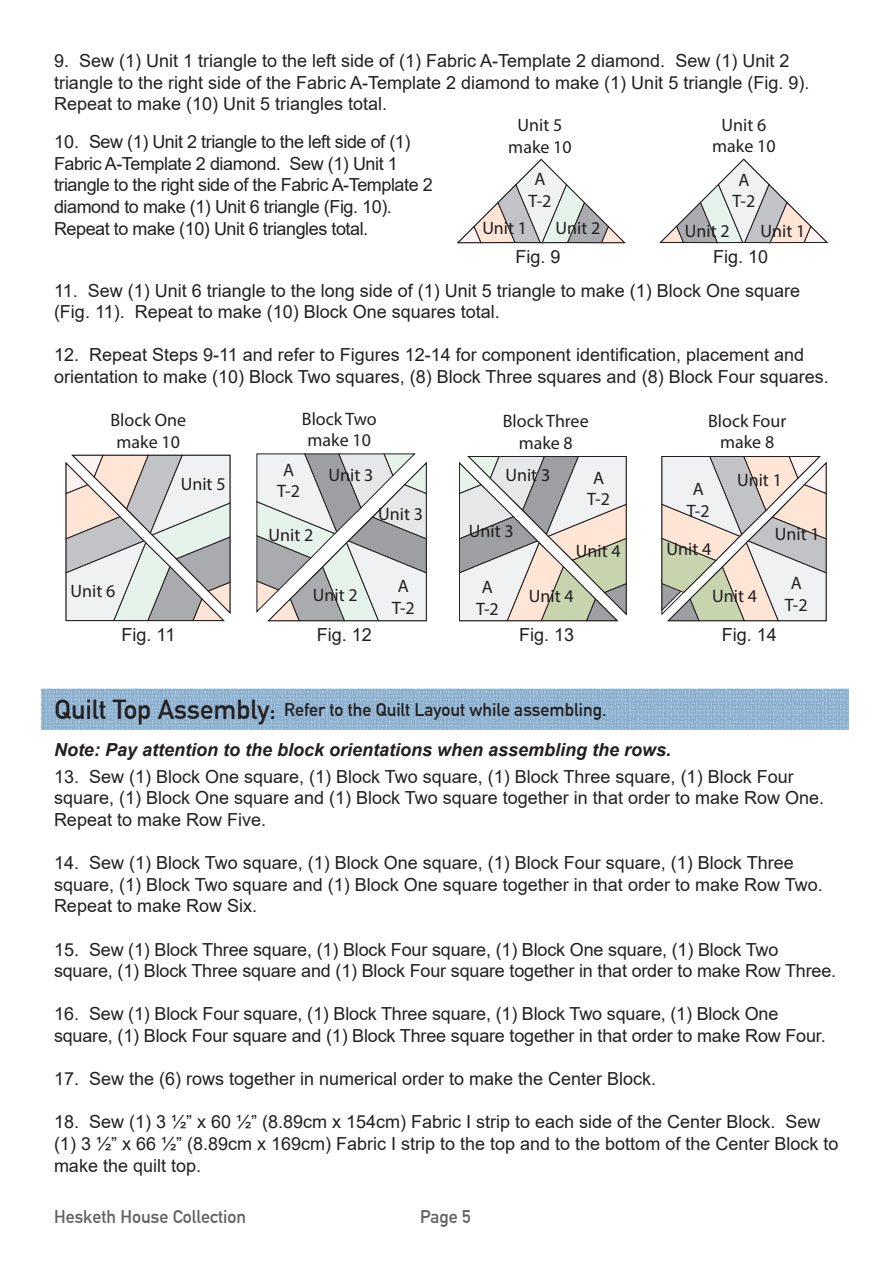
<style>
.page{position:relative;width:893px;height:1263px;background:#fff}
.page>*{position:absolute;margin:0;border:0;box-sizing:border-box;transform-origin:0 0}
.t1{font:18px/21.6px "Arial";color:#231f20}
.t2{font:18px/21.6px "Myriad Pro";color:#231f20;text-align:center}
.t3{font:18px/21.6px "Arial";letter-spacing:-.025em;color:#231f20}
.t4{font:italic 700 18px "Arial";color:#231f20}
.t5{font:700 18px "DIN Alternate";color:#231f20}
.t6{font:700 18px "DIN Alternate";color:#616365}
.s1{font-size:27px}
</style>
<div class="page">
<svg style="left:457px;top:158px;width:168px;height:86px"></svg>
<svg style="left:659px;top:158px;width:169px;height:85px"></svg>
<svg style="left:256px;top:453px;width:171px;height:169px"></svg>
<svg style="left:459px;top:456px;width:168px;height:166px"></svg>
<svg style="left:662px;top:456px;width:164px;height:166px"></svg>
<img style="left:41px;top:688px;width:808px;height:41px">
<svg style="left:66px;top:454px;width:164px;height:167px"></svg>
<p class="t1" style="left:54px;top:50px;width:757px">9. Sew (1) Unit 1 triangle to the left side of (1) Fabric A-Template 2 diamond. Sew (1) Unit 2 triangle to the right side of the Fabric A-Template 2 diamond to make (1) Unit 5 triangle (Fig. 9).<br>Repeat to make (10) Unit 5 triangles total.</p>
<p class="t3" style="left:54px;top:131px;width:380px">10. Sew (1) Unit 2 triangle to the left side of (1)<br>Fabric A-Template 2 diamond. Sew (1) Unit 1 triangle to the right side of the Fabric A-Template 2 diamond to make (1) Unit 6 triangle (Fig. 10).<br>Repeat to make (10) Unit 6 triangles total.</p>
<p class="t2" style="left:712px;top:114px;width:65px">Unit 6 make 10</p>
<p class="t2" style="left:508px;top:114px;width:65px">Unit 5 make 10</p>
<p class="t2" style="left:529px;top:168px;width:24px">A<br>T-2</p>
<p class="t2" style="left:732px;top:169px;width:24px">A<br>T-2</p>
<p class="t2" style="left:482px;top:216px;width:46px">Unit 1</p>
<p class="t2" style="left:555px;top:216px;width:46px">Unit 2</p>
<p class="t2" style="left:685px;top:220px;width:46px">Unit 2</p>
<p class="t2" style="left:761px;top:220px;width:46px">Unit 1</p>
<p class="t1" style="left:516px;top:246px;width:47px">Fig. 9</p>
<p class="t1" style="left:713px;top:246px;width:57px">Fig. 10</p>
<p class="t1" style="left:54px;top:279px;width:747px">11. Sew (1) Unit 6 triangle to the long side of (1) Unit 5 triangle to make (1) Block One square (Fig. 11). Repeat to make (10) Block One squares total.</p>
<p class="t1" style="left:54px;top:344px;width:776px">12. Repeat Steps 9-11 and refer to Figures 12-14 for component identification, placement and orientation to make (10) Block Two squares, (8) Block Three squares and (8) Block Four squares.</p>
<p class="t2" style="left:110px;top:409px;width:77px">Block One make 10</p>
<p class="t2" style="left:181px;top:473px;width:46px">Unit 5</p>
<p class="t2" style="left:302px;top:408px;width:76px">Block Two make 10</p>
<p class="t2" style="left:277px;top:458px;width:24px">A<br>T-2</p>
<p class="t2" style="left:329px;top:464px;width:46px">Unit 3</p>
<p class="t2" style="left:378px;top:503px;width:46px">Unit 3</p>
<p class="t2" style="left:503px;top:410px;width:88px">Block Three make 8</p>
<p class="t2" style="left:505px;top:464px;width:46px">Unit 3</p>
<p class="t2" style="left:587px;top:466px;width:24px">A<br>T-2</p>
<p class="t2" style="left:708px;top:410px;width:80px">Block Four make 8</p>
<p class="t2" style="left:737px;top:469px;width:46px">Unit 1</p>
<p class="t2" style="left:687px;top:478px;width:24px">A<br>T-2</p>
<p class="t2" style="left:269px;top:524px;width:46px">Unit 2</p>
<p class="t2" style="left:469px;top:520px;width:46px">Unit 3</p>
<p class="t2" style="left:775px;top:523px;width:46px">Unit 1</p>
<p class="t2" style="left:576px;top:540px;width:46px">Unit 4</p>
<p class="t2" style="left:666px;top:538px;width:46px">Unit 4</p>
<p class="t2" style="left:71px;top:579px;width:46px">Unit 6</p>
<p class="t2" style="left:313px;top:584px;width:46px">Unit 2</p>
<p class="t2" style="left:392px;top:575px;width:24px">A<br>T-2</p>
<p class="t2" style="left:476px;top:576px;width:24px">A<br>T-2</p>
<p class="t2" style="left:529px;top:585px;width:46px">Unit 4</p>
<p class="t2" style="left:712px;top:585px;width:46px">Unit 4</p>
<p class="t2" style="left:785px;top:572px;width:24px">A<br>T-2</p>
<p class="t1" style="left:122px;top:624px;width:55px">Fig. 11</p>
<p class="t1" style="left:317px;top:624px;width:57px">Fig. 12</p>
<p class="t1" style="left:519px;top:624px;width:57px">Fig. 13</p>
<p class="t1" style="left:722px;top:624px;width:57px">Fig. 14</p>
<p class="t5" style="left:55px;top:696px;width:553px"><span class="s1">Quilt Top Assembly:</span> Refer to the Quilt Layout while assembling.</p>
<p class="t4" style="left:54px;top:737px;width:619px">Note: Pay attention to the block orientations when assembling the rows.</p>
<p class="t1" style="left:54px;top:765px;width:772px">13. Sew (1) Block One square, (1) Block Two square, (1) Block Three square, (1) Block Four square, (1) Block One square and (1) Block Two square together in that order to make Row One.<br>Repeat to make Row Five.</p>
<p class="t1" style="left:54px;top:852px;width:770px">14. Sew (1) Block Two square, (1) Block One square, (1) Block Four square, (1) Block Three square, (1) Block Two square and (1) Block One square together in that order to make Row Two.<br>Repeat to make Row Six.</p>
<p class="t1" style="left:54px;top:938px;width:784px">15. Sew (1) Block Three square, (1) Block Four square, (1) Block One square, (1) Block Two square, (1) Block Three square and (1) Block Four square together in that order to make Row Three.</p>
<p class="t1" style="left:54px;top:1003px;width:773px">16. Sew (1) Block Four square, (1) Block Three square, (1) Block Two square, (1) Block One square, (1) Block Four square and (1) Block Three square together in that order to make Row Four.</p>
<p class="t1" style="left:54px;top:1068px;width:604px">17. Sew the (6) rows together in numerical order to make the Center Block.</p>
<p class="t1" style="left:54px;top:1111px;width:786px">18. Sew (1) 3 ½” x 60 ½” (8.89cm x 154cm) Fabric I strip to each side of the Center Block. Sew (1) 3 ½” x 66 ½” (8.89cm x 169cm) Fabric I strip to the top and to the bottom of the Center Block to make the quilt top.</p>
<p class="t6" style="left:54px;top:1203px;width:193px">Hesketh House Collection</p>
<p class="t6" style="left:420px;top:1203px;width:52px">Page 5</p>
</div>
